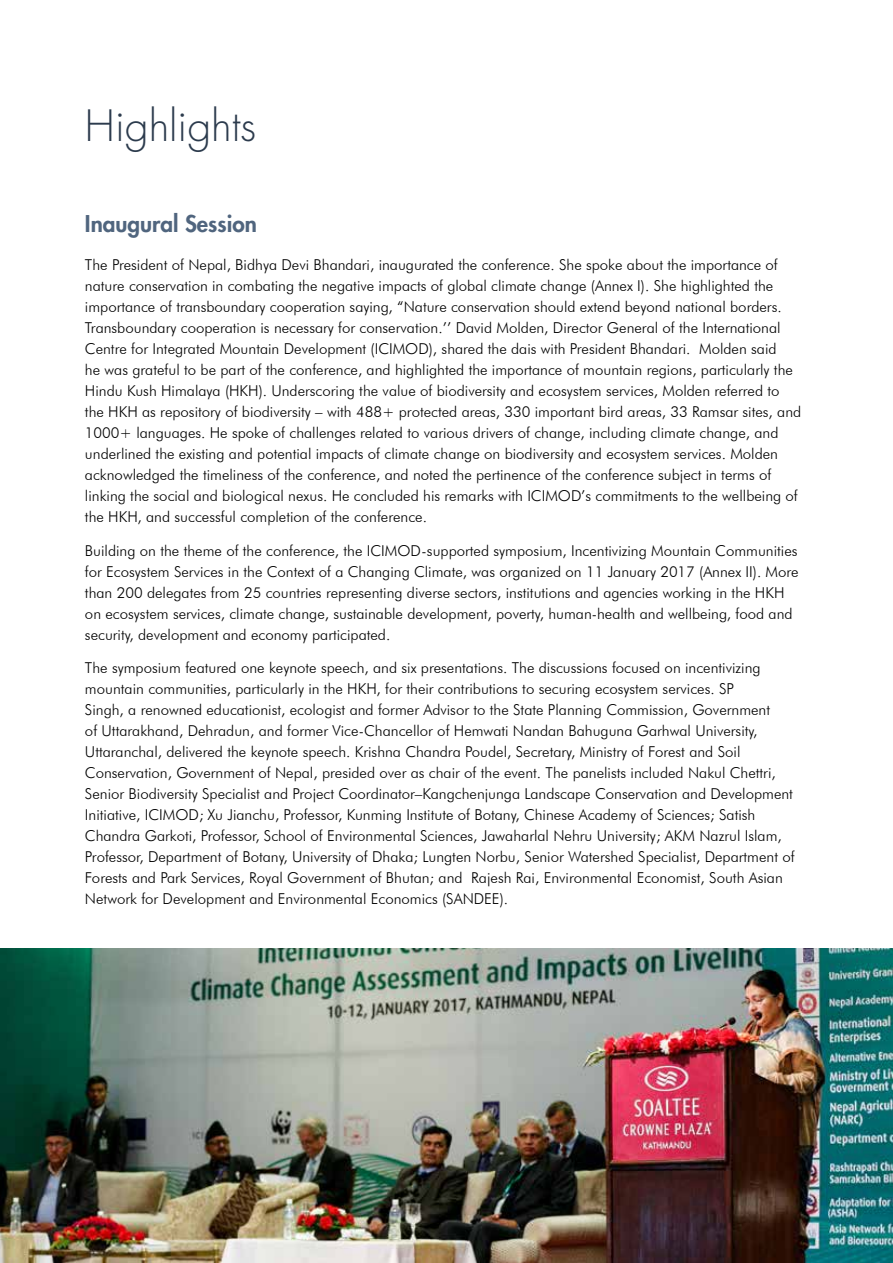
<style>
.page{position:relative;width:893px;height:1263px;background:#fff}
.page>*{position:absolute;margin:0;border:0;box-sizing:border-box;transform-origin:0 0}
.t1{font:300 42px "Futura Std";color:#2c3b4d}
.t2{font:800 22.5px "Futura Std";color:#50657e}
.t3{font:300 15px/21px "Futura BT";color:#000}
</style>
<div class="page">
<img style="left:1px;top:948px;width:892px;height:315px">
<img style="left:0;top:710px;width:1px;height:553px">
<h1 class="t1" style="left:85px;top:100px;width:173px">Highlights</h1>
<h2 class="t2" style="left:85px;top:209px;width:173px">Inaugural Session</h2>
<p class="t3" style="left:85px;top:254px;width:718px">The President of Nepal, Bidhya Devi Bhandari, inaugurated the conference. She spoke about the importance of nature conservation in combating the negative impacts of global climate change (Annex I). She highlighted the importance of transboundary cooperation saying, “Nature conservation should extend beyond national borders.<br>Transboundary cooperation is necessary for conservation.’’ David Molden, Director General of the International Centre for Integrated Mountain Development (ICIMOD), shared the dais with President Bhandari. Molden said<br>he was grateful to be part of the conference, and highlighted the importance of mountain regions, particularly the Hindu Kush Himalaya (HKH). Underscoring the value of biodiversity and ecosystem services, Molden referred to the HKH as repository of biodiversity – with 488+ protected areas, 330 important bird areas, 33 Ramsar sites, and 1000+ languages. He spoke of challenges related to various drivers of change, including climate change, and underlined the existing and potential impacts of climate change on biodiversity and ecosystem services. Molden acknowledged the timeliness of the conference, and noted the pertinence of the conference subject in terms of linking the social and biological nexus. He concluded his remarks with ICIMOD’s commitments to the wellbeing of the HKH, and successful completion of the conference.</p>
<p class="t3" style="left:85px;top:540px;width:715px">Building on the theme of the conference, the ICIMOD-supported symposium, Incentivizing Mountain Communities for Ecosystem Services in the Context of a Changing Climate, was organized on 11 January 2017 (Annex II). More than 200 delegates from 25 countries representing diverse sectors, institutions and agencies working in the HKH on ecosystem services, climate change, sustainable development, poverty, human-health and wellbeing, food and security, development and economy participated.</p>
<p class="t3" style="left:85px;top:657px;width:711px">The symposium featured one keynote speech, and six presentations. The discussions focused on incentivizing mountain communities, particularly in the HKH, for their contributions to securing ecosystem services. SP<br>Singh, a renowned educationist, ecologist and former Advisor to the State Planning Commission, Government<br>of Uttarakhand, Dehradun, and former Vice-Chancellor of Hemwati Nandan Bahuguna Garhwal University, Uttaranchal, delivered the keynote speech. Krishna Chandra Poudel, Secretary, Ministry of Forest and Soil Conservation, Government of Nepal, presided over as chair of the event. The panelists included Nakul Chettri, Senior Biodiversity Specialist and Project Coordinator–Kangchenjunga Landscape Conservation and Development Initiative, ICIMOD; Xu Jianchu, Professor, Kunming Institute of Botany, Chinese Academy of Sciences; Satish Chandra Garkoti, Professor, School of Environmental Sciences, Jawaharlal Nehru University; AKM Nazrul Islam, Professor, Department of Botany, University of Dhaka; Lungten Norbu, Senior Watershed Specialist, Department of Forests and Park Services, Royal Government of Bhutan; and Rajesh Rai, Environmental Economist, South Asian Network for Development and Environmental Economics (SANDEE).</p>
</div>
